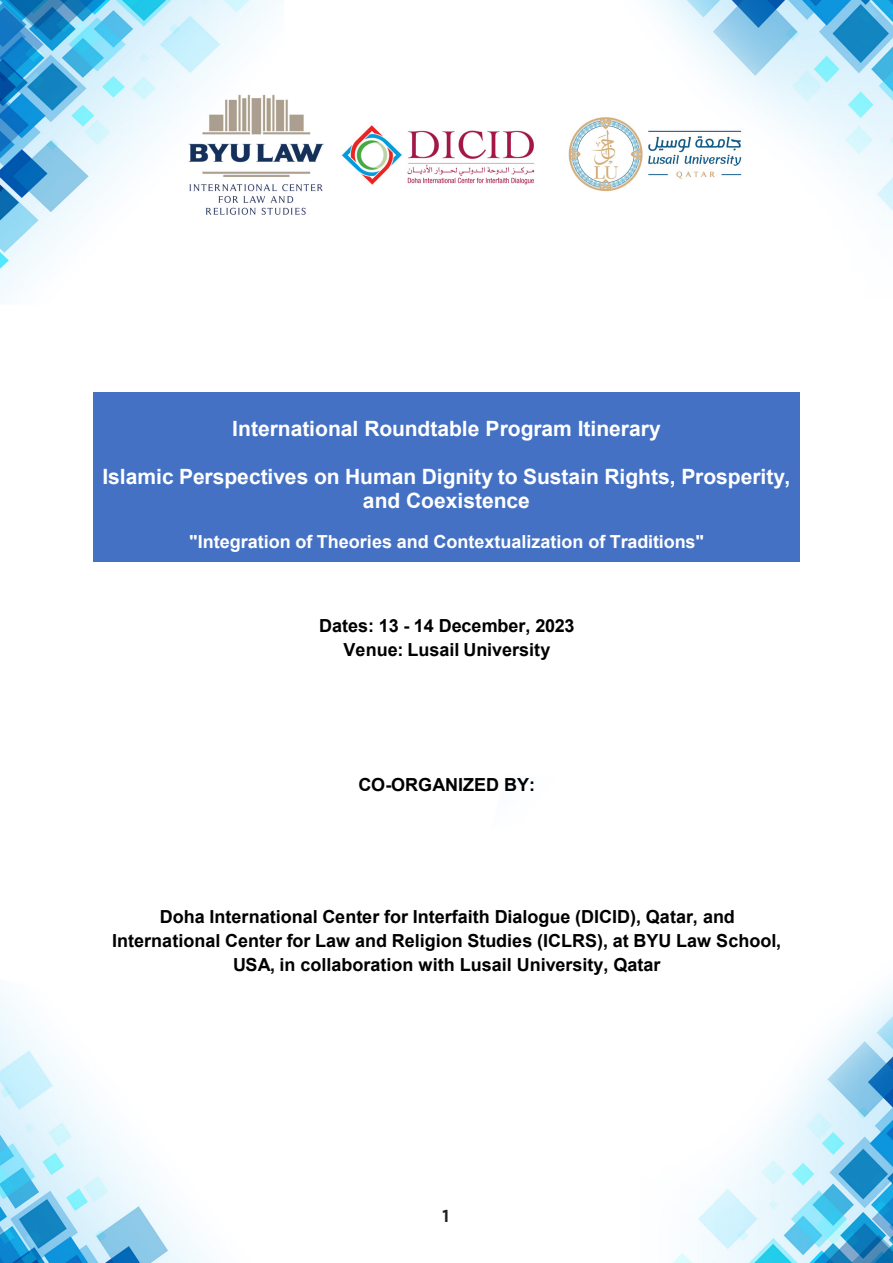
<style>
.page{position:relative;width:893px;height:1263px;background:#fff}
.page>*{position:absolute;margin:0;border:0;box-sizing:border-box;transform-origin:0 0}
.t1{font:700 21px/24.2px "Arial";color:#fff;text-align:center}
.t2{font:700 18px/23.9px "Arial";color:#000;text-align:center}
.t3{font:700 18px "Arial";color:#fff}
.t4{font:700 18px "The Sans";color:#231f20}
</style>
<div class="page">
<img style="left:0;top:0;width:893px;height:1263px">
<div style="left:94px;top:392px;width:706px;height:170px;background:#4471c4"></div>
<p class="t1" style="left:232px;top:417px;width:430px">International Roundtable Program Itinerary</p>
<p class="t1" style="left:102px;top:465px;width:690px">Islamic Perspectives on Human Dignity to Sustain Rights, Prosperity, and Coexistence</p>
<p class="t3" style="left:189px;top:530px;width:516px">"Integration of Theories and Contextualization of Traditions"</p>
<p class="t2" style="left:319px;top:615px;width:257px;line-height:23.4px">Dates: 13 - 14 December, 2023<br>Venue: Lusail University</p>
<p class="t2" style="left:358px;top:774px;width:178px">CO-ORGANIZED BY:</p>
<p class="t2" style="left:112px;top:906px;width:670px">Doha International Center for Interfaith Dialogue (DICID), Qatar, and<br>International Center for Law and Religion Studies (ICLRS), at BYU Law School,<br>USA, in collaboration with Lusail University, Qatar</p>
<p class="t4" style="left:443px;top:1205px;width:8px">1</p>
</div>
